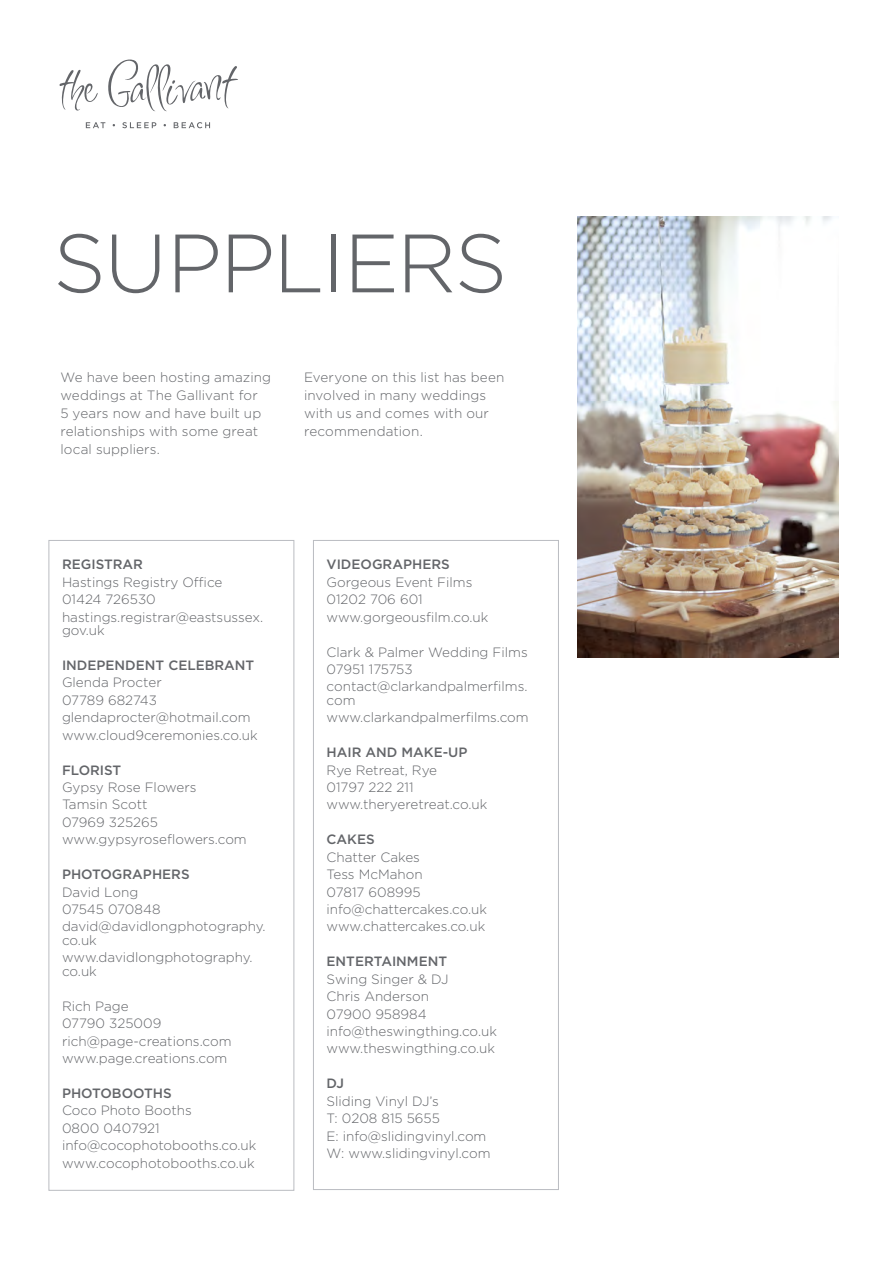
<style>
.page{position:relative;width:893px;height:1263px;background:#fff}
.page>*{position:absolute;margin:0;border:0;box-sizing:border-box;transform-origin:0 0}
.t1{font:300 82.5px "Gotham";letter-spacing:-.02em;color:#636569}
.t2{font:300 13.5px/17.4px "Gotham";color:#636569}
.t3{font:500 13.5px "Gotham";color:#636569}
</style>
<div class="page">
<img style="left:578px;top:217px;width:261px;height:440px">
<div style="left:49px;top:540px;width:245px;height:651px;border:1px solid #babcc1"></div>
<div style="left:313px;top:540px;width:246px;height:650px;border:1px solid #babcc1"></div>
<svg style="left:59px;top:69px;width:39px;height:42px"></svg>
<svg style="left:108px;top:59px;width:130px;height:53px"></svg>
<svg style="left:86px;top:122px;width:19px;height:6px"></svg>
<svg style="left:122px;top:122px;width:34px;height:6px"></svg>
<svg style="left:174px;top:122px;width:36px;height:6px"></svg>
<h1 class="t1" style="left:53px;top:211px;width:456px">SUPPLIERS</h1>
<p class="t2" style="left:60px;top:368px;width:212px;line-height:18px">We have been hosting amazing weddings at The Gallivant for<br>5 years now and have built up relationships with some great local suppliers.</p>
<p class="t2" style="left:304px;top:368px;width:202px;line-height:18px">Everyone on this list has been involved in many weddings with us and comes with our recommendation.</p>
<p class="t3" style="left:62px;top:556px;width:83px">REGISTRAR</p>
<p class="t2" style="left:62px;top:573px;width:203px">Hastings Registry Office<br>01424 726530 hastings.registrar@eastsussex.</p>
<p class="t2" style="left:62px;top:621px;width:44px">gov.uk</p>
<p class="t3" style="left:62px;top:656px;width:194px">INDEPENDENT CELEBRANT</p>
<p class="t2" style="left:62px;top:674px;width:197px">Glenda Procter<br>07789 682743 glendaprocter@hotmail.com www.cloud9ceremonies.co.uk</p>
<p class="t3" style="left:62px;top:761px;width:61px">FLORIST</p>
<p class="t2" style="left:62px;top:778px;width:186px">Gypsy Rose Flowers<br>Tamsin Scott<br>07969 325265 www.gypsyroseflowers.com</p>
<p class="t3" style="left:62px;top:865px;width:129px">PHOTOGRAPHERS</p>
<p class="t2" style="left:62px;top:883px;width:205px">David Long<br>07545 070848 david@davidlongphotography.</p>
<p class="t2" style="left:62px;top:931px;width:192px">co.uk www.davidlongphotography.</p>
<p class="t2" style="left:62px;top:962px;width:36px">co.uk</p>
<p class="t2" style="left:62px;top:997px;width:171px">Rich Page<br>07790 325009 rich@page-creations.com www.page.creations.com</p>
<p class="t3" style="left:62px;top:1084px;width:111px">PHOTOBOOTHS</p>
<p class="t2" style="left:62px;top:1101px;width:196px">Coco Photo Booths<br>0800 0407921 info@cocophotobooths.co.uk www.cocophotobooths.co.uk</p>
<p class="t3" style="left:327px;top:556px;width:125px">VIDEOGRAPHERS</p>
<p class="t2" style="left:327px;top:573px;width:163px">Gorgeous Event Films<br>01202 706 601 www.gorgeousfilm.co.uk</p>
<p class="t2" style="left:327px;top:643px;width:203px">Clark &amp; Palmer Wedding Films<br>07951 175753 contact@clarkandpalmerfilms.</p>
<p class="t2" style="left:327px;top:691px;width:204px">com www.clarkandpalmerfilms.com</p>
<p class="t3" style="left:327px;top:743px;width:142px">HAIR AND MAKE-UP</p>
<p class="t2" style="left:327px;top:761px;width:162px">Rye Retreat, Rye<br>01797 222 211 www.theryeretreat.co.uk</p>
<p class="t3" style="left:327px;top:831px;width:50px">CAKES</p>
<p class="t2" style="left:327px;top:848px;width:162px">Chatter Cakes<br>Tess McMahon<br>07817 608995 info@chattercakes.co.uk www.chattercakes.co.uk</p>
<p class="t3" style="left:327px;top:953px;width:122px">ENTERTAINMENT</p>
<p class="t2" style="left:327px;top:970px;width:172px">Swing Singer &amp; DJ<br>Chris Anderson<br>07900 958984 info@theswingthing.co.uk www.theswingthing.co.uk</p>
<p class="t3" style="left:327px;top:1075px;width:19px">DJ</p>
<p class="t2" style="left:327px;top:1092px;width:166px">Sliding Vinyl DJ’s<br>T: 0208 815 5655<br>E: info@slidingvinyl.com<br>W: www.slidingvinyl.com</p>
</div>
